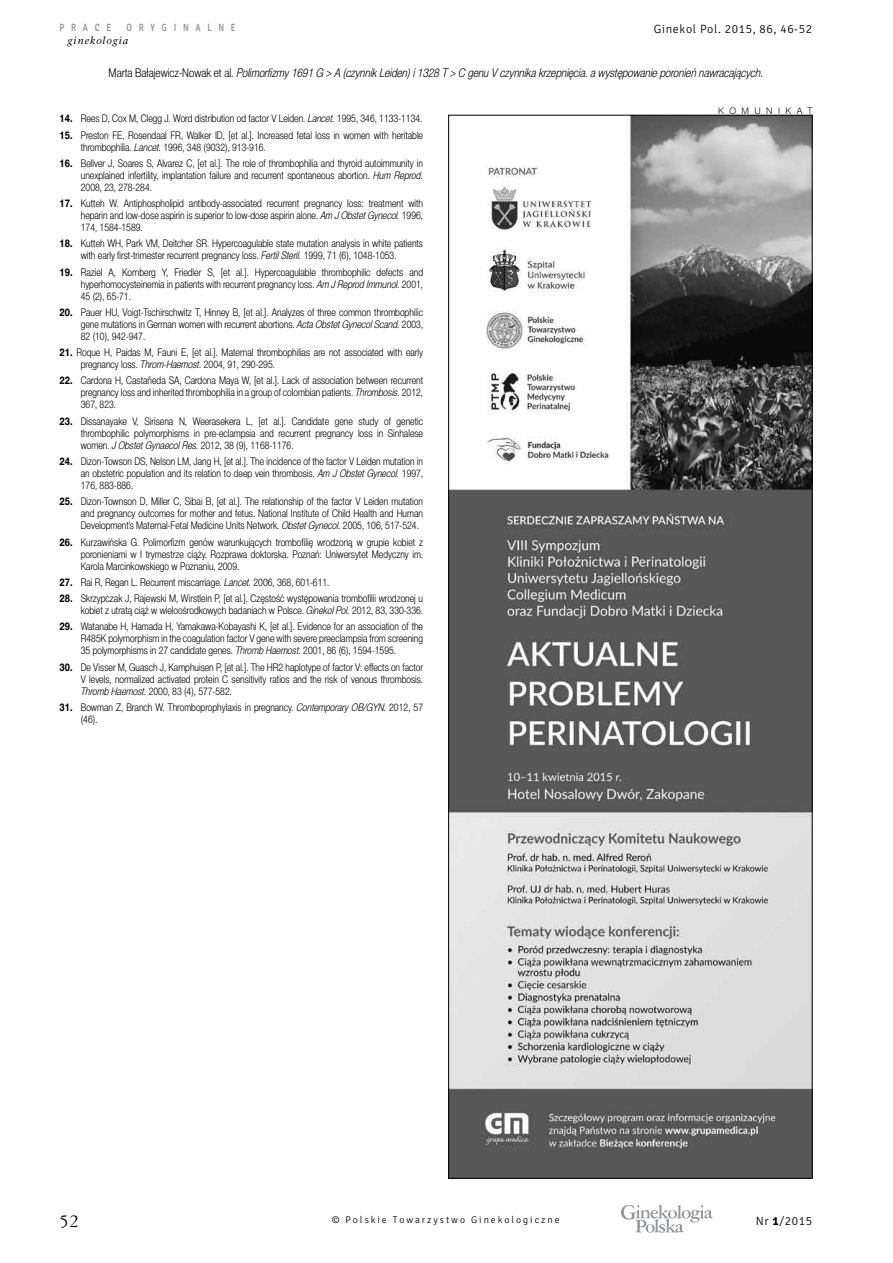
<style>
.page{position:relative;width:893px;height:1263px;background:#fff}
.page>*{position:absolute;margin:0;border:0;box-sizing:border-box;transform-origin:0 0}
.t1{font:19.5px "American Garamond PL";color:#000}
.t2{font:italic 12px "Switzer Cnd EFN Light";color:#000}
.t3{font:300 12px "Signika Negative";letter-spacing:.05em;color:#000}
.t4{font:10.5px/12px "Switzer Cnd EFN Light";color:#000;text-align:justify}
.t5{font:600 10.5px "Signika Negative";letter-spacing:.8em;color:#939598;scale:.8 1}
.t6{font:italic 10.5px "Classic EFN";letter-spacing:.1em;color:#000}
.t7{font:300 9.75px "Signika Negative";letter-spacing:.2em;color:#000}
.t8{font:9px "Switzer EFN Light";letter-spacing:.6em;color:#000}
.s1{font-style:normal}
.s2{font-family:"Switzer Cnd EFN";font-weight:700}
.s3{font-style:italic}
.s4{font-weight:700}
</style>
<div class="page">
<svg style="left:621px;top:1205px;width:92px;height:28px"></svg>
<img style="left:450px;top:117px;width:361px;height:1060px">
<p class="t3" style="left:654px;top:22px;width:160px">Ginekol Pol. 2015, 86, 46-52</p>
<p class="t2" style="left:109px;top:66px;width:656px"><span class="s1">Marta Bałajewicz-Nowak et al.</span> Polimorfizmy 1691 G &gt; A (czynnik Leiden) i 1328 T &gt; C genu V czynnika krzepnięcia. a występowanie poronień nawracających.</p>
<p class="t4" style="left:60px;top:113px;width:364px"><span class="s2">14.</span> Rees D, Cox M, Clegg J. Word distribution od factor V Leiden. <span class="s3">Lancet.</span> 1995, 346, 1133-1134.</p>
<p class="t4" style="left:81px;top:129px;width:344px;text-indent:-21px"><span class="s2">15.</span> Preston FE, Rosendaal FR, Walker ID, [et al.]. Increased fetal loss in women with heritable thrombophilia. <span class="s3">Lancet.</span> 1996, 348 (9032), 913-916.</p>
<p class="t4" style="left:81px;top:157px;width:344px;text-indent:-21px"><span class="s2">16.</span> Bellver J, Soares S, Alvarez C, [et al.]. The role of thrombophilia and thyroid autoimmunity in unexplained infertility, implantation failure and recurrent spontaneous abortion. <span class="s3">Hum Reprod.<br></span>2008, 23, 278-284.</p>
<p class="t4" style="left:81px;top:197px;width:344px;text-indent:-21px"><span class="s2">17.</span> Kutteh W. Antiphospholipid antibody-associated recurrent pregnancy loss: treatment with heparin and low-dose aspirin is superior to low-dose aspirin alone. <span class="s3">Am J Obstet Gynecol.</span> 1996, 174, 1584-1589.</p>
<p class="t4" style="left:60px;top:238px;width:365px;text-align:center"><span class="s2">18.</span> Kutteh WH, Park VM, Deitcher SR. Hypercoagulable state mutation analysis in white patients with early first-trimester recurrent pregnancy loss. <span class="s3">Fertil Steril.</span> 1999, 71 (6), 1048-1053.</p>
<p class="t4" style="left:81px;top:266px;width:344px;text-indent:-21px"><span class="s2">19.</span> Raziel A, Kornberg Y, Friedler S, [et al.]. Hypercoagulable thrombophilic defects and hyperhomocysteinemia in patients with recurrent pregnancy loss. <span class="s3">Am J Reprod Immunol.</span> 2001, 45 (2), 65-71.</p>
<p class="t4" style="left:81px;top:306px;width:344px;text-indent:-21px"><span class="s2">20.</span> Pauer HU, Voigt-Tschirschwitz T, Hinney B, [et al.]. Analyzes of three common thrombophilic gene mutations in German women with recurrent abortions. <span class="s3">Acta Obstet Gynecol Scand.</span> 2003, 82 (10), 942-947.</p>
<p class="t4" style="left:81px;top:346px;width:344px;text-indent:-21px"><span class="s2">21.</span> Roque H, Paidas M, Fauni E, [et al.]. Maternal thrombophilias are not associated with early pregnancy loss. <span class="s3">Throm-Haemost.</span> 2004, 91, 290-295.</p>
<p class="t4" style="left:81px;top:375px;width:344px;text-indent:-21px"><span class="s2">22.</span> Cardona H, Castañeda SA, Cardona Maya W, [et al.]. Lack of association between recurrent pregnancy loss and inherited thrombophilia in a group of colombian patients. <span class="s3">Thrombosis.</span> 2012, 367, 823.</p>
<p class="t4" style="left:81px;top:415px;width:344px;text-indent:-21px"><span class="s2">23.</span> Dissanayake V, Sirisena N, Weerasekera L, [et al.]. Candidate gene study of genetic thrombophilic polymorphisms in pre-eclampsia and recurrent pregnancy loss in Sinhalese women. <span class="s3">J Obstet Gynaecol Res.</span> 2012, 38 (9), 1168-1176.</p>
<p class="t4" style="left:81px;top:455px;width:344px;text-indent:-21px"><span class="s2">24.</span> Dizon-Towson DS, Nelson LM, Jang H, [et al.]. The incidence of the factor V Leiden mutation in an obstetric population and its relation to deep vein thrombosis. <span class="s3">Am J Obstet Gynecol.</span> 1997, 176, 883-886.</p>
<p class="t4" style="left:81px;top:495px;width:344px;text-indent:-21px"><span class="s2">25.</span> Dizon-Townson D, Miller C, Sibai B, [et al.]. The relationship of the factor V Leiden mutation and pregnancy outcomes for mother and fetus. National Institute of Child Health and Human Development’s Maternal-Fetal Medicine Units Network. <span class="s3">Obstet Gynecol.</span> 2005, 106, 517-524.</p>
<p class="t4" style="left:81px;top:536px;width:344px;text-indent:-21px"><span class="s2">26.</span> Kurzawińska G. Polimorfizm genów warunkujących trombofilię wrodzoną w grupie kobiet z poronieniami w I trymestrze ciąży. Rozprawa doktorska. Poznań: Uniwersytet Medyczny im.<br>Karola Marcinkowskiego w Poznaniu, 2009.</p>
<p class="t4" style="left:60px;top:576px;width:271px"><span class="s2">27.</span> Rai R, Regan L. Recurrent miscarriage. <span class="s3">Lancet.</span> 2006, 368, 601-611.</p>
<p class="t4" style="left:60px;top:592px;width:365px;text-align:right"><span class="s2">28.</span> Skrzypczak J, Rajewski M, Wirstlein P, [et al.]. Częstość występowania trombofilii wrodzonej u kobiet z utratą ciąż w wieloośrodkowych badaniach w Polsce. <span class="s3">Ginekol Pol.</span> 2012, 83, 330-336.</p>
<p class="t4" style="left:81px;top:620px;width:344px;text-indent:-21px"><span class="s2">29.</span> Watanabe H, Hamada H, Yamakawa-Kobayashi K, [et al.]. Evidence for an association of the R485K polymorphism in the coagulation factor V gene with severe preeclampsia from screening 35 polymorphisms in 27 candidate genes. <span class="s3">Thromb Haemost.</span> 2001, 86 (6), 1594-1595.</p>
<p class="t4" style="left:81px;top:661px;width:344px;text-indent:-21px"><span class="s2">30.</span> De Visser M, Guasch J, Kamphuisen P, [et al.]. The HR2 haplotype of factor V: effects on factor V levels, normalized activated protein C sensitivity ratios and the risk of venous thrombosis.<br><span class="s3">Thromb Haemost.</span> 2000, 83 (4), 577-582.</p>
<p class="t4" style="left:81px;top:701px;width:344px;text-indent:-21px"><span class="s2">31.</span> Bowman Z, Branch W. Thromboprophylaxis in pregnancy. <span class="s3">Contemporary OB/GYN.</span> 2012, 57 (46).</p>
<p class="t5" style="left:60px;top:21px;width:66px">PRACE</p>
<p class="t5" style="left:127px;top:21px;width:138px">ORYGINALNE</p>
<p class="t6" style="left:68px;top:34px;width:62px">ginekologia</p>
<p class="t8" style="left:718px;top:105px;width:96px">KOMUNIKAT</p>
<h1 class="t1" style="left:60px;top:1209px;width:21px">52</h1>
<p class="t7" style="left:332px;top:1214px;width:229px">© Polskie Towarzystwo Ginekologiczne</p>
<p class="t3" style="left:756px;top:1214px;width:58px">Nr <span class="s4">1</span>/2015</p>
</div>
